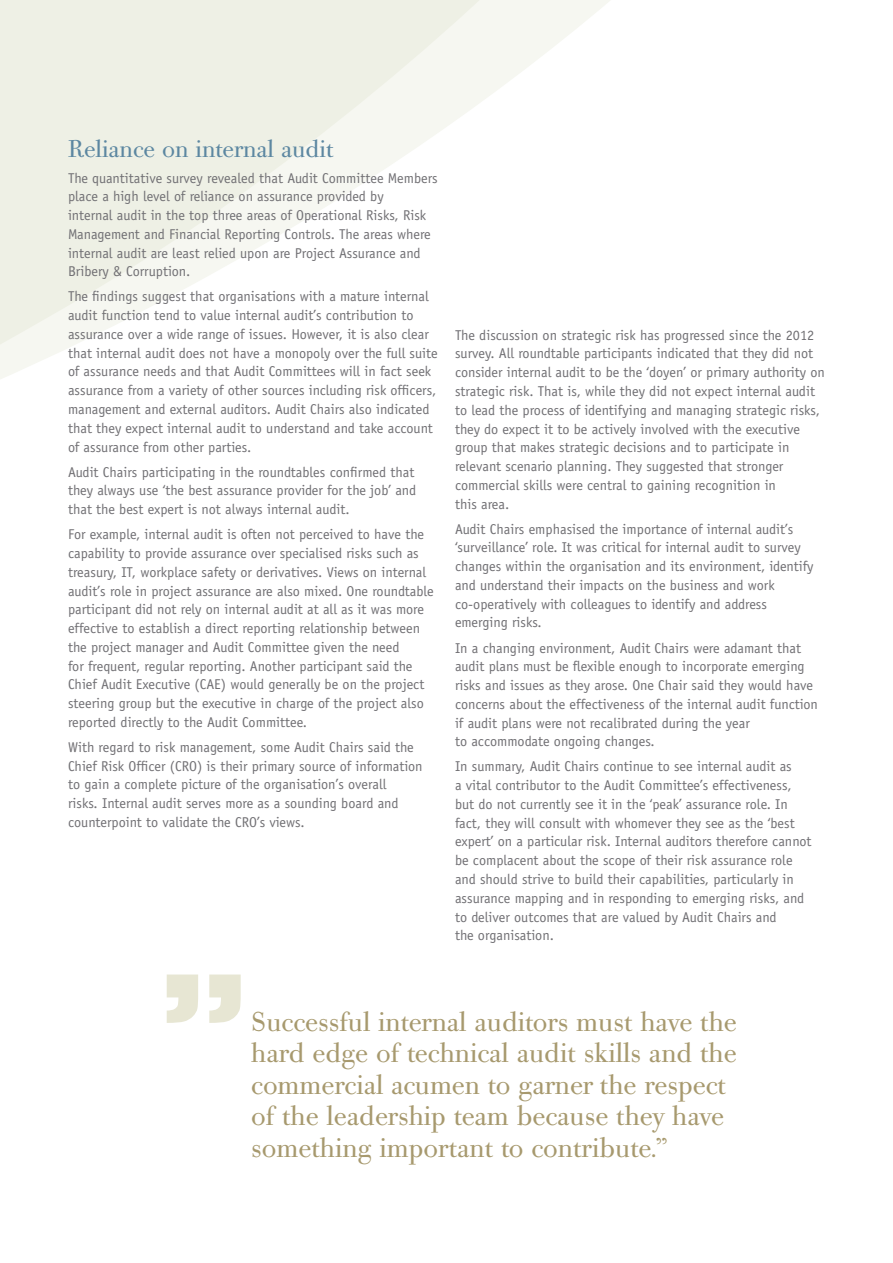
<style>
.page{position:relative;width:893px;height:1263px;background:#fff}
.page>*{position:absolute;margin:0;border:0;box-sizing:border-box;transform-origin:0 0}
.t1{font:27px/31.5px "Bodoni Old Face BQ";color:#a7996e}
.t2{font:24px "Bodoni Old Face BQ";color:#5c87a1}
.t3{font:14.25px/18.8px "Officina Sans";color:#717074}
</style>
<div class="page">
<svg style="left:510px;top:0;width:100px;height:80px;fill:#f6f7f1"></svg>
<svg style="left:1px;top:0;width:509px;height:379px"></svg>
<img style="left:0;top:0;width:1px;height:624px">
<svg style="left:167px;top:974px;width:74px;height:49px"></svg>
<h2 class="t2" style="left:68px;top:135px;width:267px">Reliance on internal audit</h2>
<p class="t3" style="left:68px;top:168px;width:371px">The quantitative survey revealed that Audit Committee Members place a high level of reliance on assurance provided by<br>internal audit in the top three areas of Operational Risks, Risk Management and Financial Reporting Controls. The areas where internal audit are least relied upon are Project Assurance and Bribery &amp; Corruption.</p>
<p class="t3" style="left:68px;top:287px;width:371px">The findings suggest that organisations with a mature internal audit function tend to value internal audit’s contribution to assurance over a wide range of issues. However, it is also clear that internal audit does not have a monopoly over the full suite of assurance needs and that Audit Committees will in fact seek assurance from a variety of other sources including risk officers, management and external auditors. Audit Chairs also indicated that they expect internal audit to understand and take account of assurance from other parties.</p>
<p class="t3" style="left:68px;top:462px;width:350px">Audit Chairs participating in the roundtables confirmed that they always use ‘the best assurance provider for the job’ and that the best expert is not always internal audit.</p>
<p class="t3" style="left:68px;top:525px;width:367px">For example, internal audit is often not perceived to have the capability to provide assurance over specialised risks such as treasury, IT, workplace safety or derivatives. Views on internal audit’s role in project assurance are also mixed. One roundtable participant did not rely on internal audit at all as it was more effective to establish a direct reporting relationship between the project manager and Audit Committee given the need<br>for frequent, regular reporting. Another participant said the Chief Audit Executive (CAE) would generally be on the project steering group but the executive in charge of the project also reported directly to the Audit Committee.</p>
<p class="t3" style="left:68px;top:738px;width:356px">With regard to risk management, some Audit Chairs said the Chief Risk Officer (CRO) is their primary source of information to gain a complete picture of the organisation’s overall<br>risks. Internal audit serves more as a sounding board and counterpoint to validate the CRO’s views.</p>
<p class="t3" style="left:455px;top:326px;width:371px">The discussion on strategic risk has progressed since the 2012 survey. All roundtable participants indicated that they did not consider internal audit to be the ‘doyen’ or primary authority on strategic risk. That is, while they did not expect internal audit to lead the process of identifying and managing strategic risks, they do expect it to be actively involved with the executive group that makes strategic decisions and to participate in relevant scenario planning. They suggested that stronger commercial skills were central to gaining recognition in<br>this area.</p>
<p class="t3" style="left:455px;top:519px;width:360px">Audit Chairs emphasised the importance of internal audit’s ‘surveillance’ role. It was critical for internal audit to survey changes within the organisation and its environment, identify and understand their impacts on the business and work co-operatively with colleagues to identify and address emerging risks.</p>
<p class="t3" style="left:455px;top:638px;width:365px">In a changing environment, Audit Chairs were adamant that audit plans must be flexible enough to incorporate emerging risks and issues as they arose. One Chair said they would have concerns about the effectiveness of the internal audit function if audit plans were not recalibrated during the year<br>to accommodate ongoing changes.</p>
<p class="t3" style="left:455px;top:757px;width:358px">In summary, Audit Chairs continue to see internal audit as<br>a vital contributor to the Audit Committee’s effectiveness, but do not currently see it in the ‘peak’ assurance role. In fact, they will consult with whomever they see as the ‘best expert’ on a particular risk. Internal auditors therefore cannot be complacent about the scope of their risk assurance role and should strive to build their capabilities, particularly in assurance mapping and in responding to emerging risks, and to deliver outcomes that are valued by Audit Chairs and<br>the organisation.</p>
<h1 class="t1" style="left:251px;top:1006px;width:487px">Successful internal auditors must have the hard edge of technical audit skills and the commercial acumen to garner the respect of the leadership team because they have something important to contribute.”</h1>
</div>
